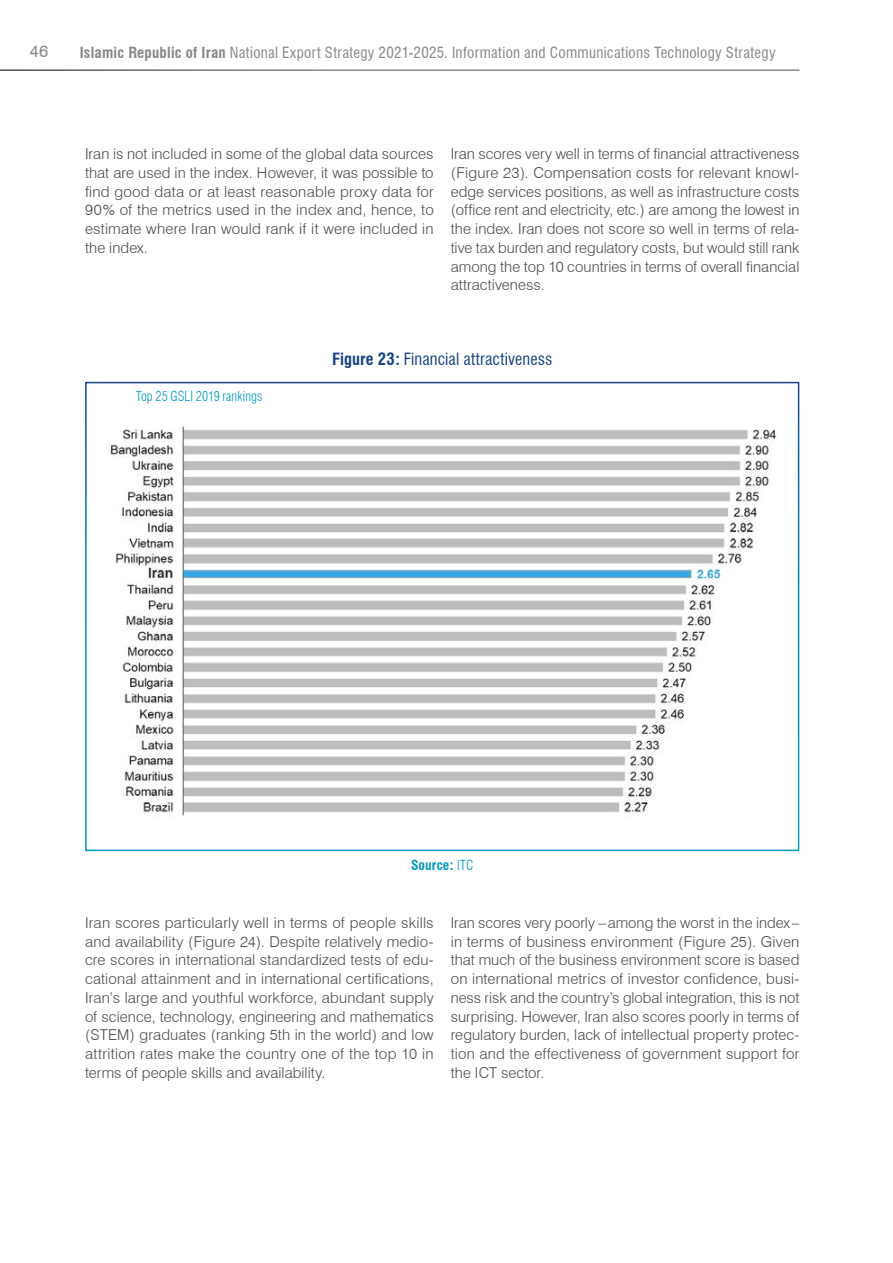
<style>
.page{position:relative;width:893px;height:1263px;background:#fff}
.page>*{position:absolute;margin:0;border:0;box-sizing:border-box;transform-origin:0 0}
.Figures__names{font:condensed 16.5px "Swiss 721 BT";letter-spacing:.005em;color:#194383}
.t1{font:16.5px "Swiss 721 BT";color:#878787}
.sin_sangrado{font:300 15px/18.8px "Swiss 721 BT";letter-spacing:.005em;color:#4a4a49;text-align:justify}
.t2{font:condensed 15px "Swiss 721 BT";letter-spacing:.02em;color:#878787}
.tab_TEXT_left{font:300 condensed 13.5px "Swiss 721 BT";letter-spacing:.005em;color:#0099bc}
.Source___Notes{font:700 condensed 13.5px "Swiss 721 BT";letter-spacing:.01em;color:#0099bc}
.s1{font-weight:700}
.s2{font-weight:300}
</style>
<div class="page">
<img style="left:110px;top:422px;width:667px;height:394px">
<div style="left:85px;top:382px;width:714px;height:469px;border:2px solid #fff"></div>
<p class="t1" style="left:30px;top:41px;width:20px">46</p>
<p class="t2" style="left:80px;top:43px;width:697px"><span class="s1">Islamic Republic of Iran</span> National Export Strategy 2021-2025. Information and Communications Technology Strategy</p>
<p class="sin_sangrado" style="left:85px;top:144px;width:350px">Iran is not included in some of the global data sources that are used in the index. However, it was possible to find good data or at least reasonable proxy data for 90% of the metrics used in the index and, hence, to estimate where Iran would rank if it were included in the index.</p>
<p class="sin_sangrado" style="left:451px;top:144px;width:350px">Iran scores very well in terms of financial attractiveness (Figure 23). Compensation costs for relevant knowl&shy;edge services positions, as well as infrastructure costs (office rent and electricity, etc.) are among the lowest in the index. Iran does not score so well in terms of rela&shy;tive tax burden and regulatory costs, but would still rank among the top 10 countries in terms of overall financial attractiveness.</p>
<p class="tab_TEXT_left" style="left:136px;top:388px;width:128px">Top 25 GSLI 2019 rankings</p>
<p class="Figures__names" style="left:332px;top:349px;width:222px"><span class="s1">Figure 23:</span> Financial attractiveness</p>
<p class="Source___Notes" style="left:411px;top:857px;width:64px">Source: <span class="s2">ITC</span></p>
<p class="sin_sangrado" style="left:85px;top:913px;width:350px">Iran scores particularly well in terms of people skills and availability (Figure 24). Despite relatively medio&shy;cre scores in international standardized tests of edu&shy;cational attainment and in international certifications, Iran’s large and youthful workforce, abundant supply of science, technology, engineering and mathematics (STEM) graduates (ranking 5th in the world) and low attrition rates make the country one of the top 10 in terms of people skills and availability.</p>
<p class="sin_sangrado" style="left:451px;top:913px;width:350px">Iran scores very poorly –among the worst in the index– in terms of business environment (Figure 25). Given that much of the business environment score is based on international metrics of investor confidence, busi&shy;ness risk and the country’s global integration, this is not surprising. However, Iran also scores poorly in terms of regulatory burden, lack of intellectual property protec&shy;tion and the effectiveness of government support for the ICT sector.</p>
</div>
